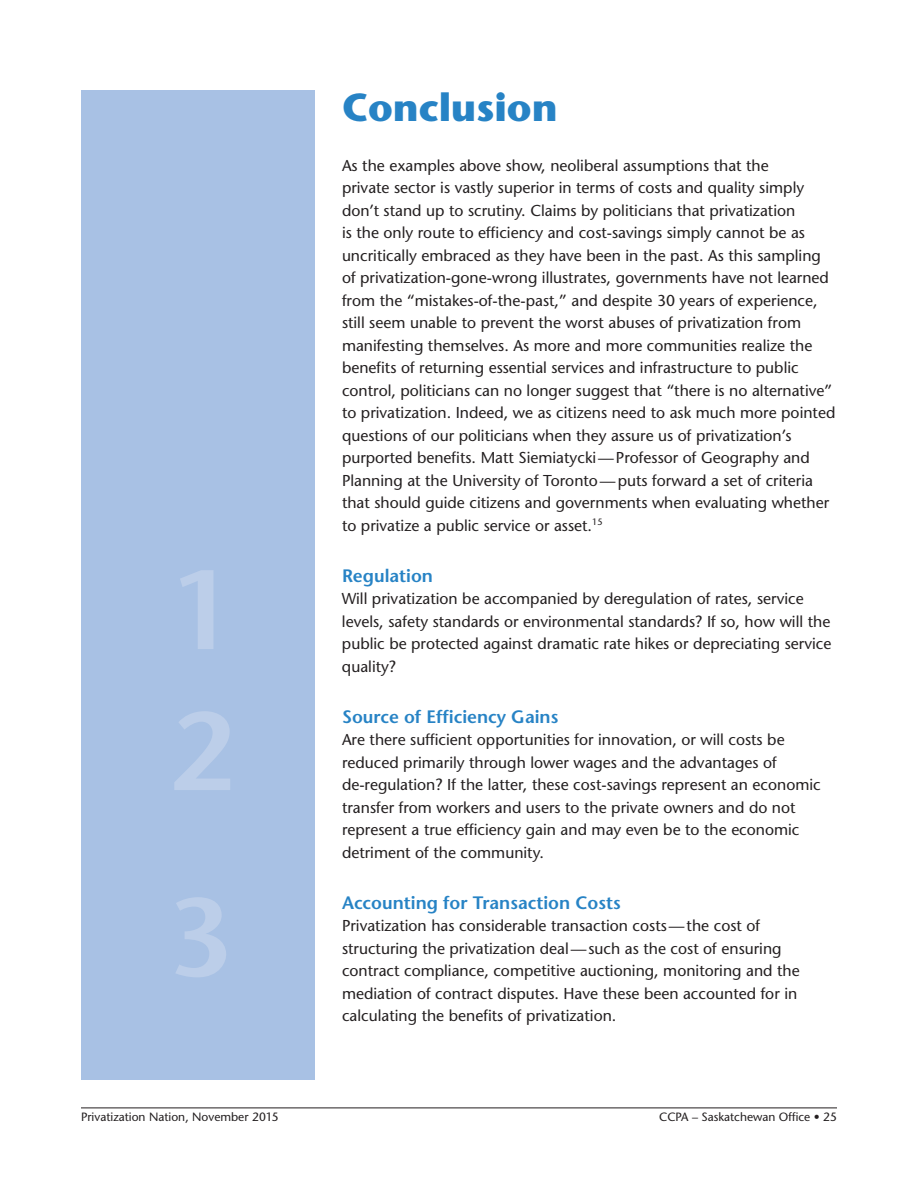
<style>
.page{position:relative;width:918px;height:1188px;background:#fff}
.page>*{position:absolute;margin:0;border:0;box-sizing:border-box;transform-origin:0 0}
.t1{font:700 39px "Stone Sans";color:#2783c5}
.t2{font:600 18px "Stone Sans";color:#2783c5}
.t3{font:15.75px/22.5px "Stone Sans";color:#231f20}
.t4{font:12px "Stone Sans";color:#231f20}
</style>
<div class="page">
<hr style="left:81px;top:1108px;width:756px;height:1px;background:#231f20">
<div style="left:81px;top:90px;width:234px;height:990px;background:#a8c1e4"></div>
<h1 class="t1" style="left:342px;top:83px;width:217px">Conclusion</h1>
<p class="t3" style="left:342px;top:154px;width:495px">As the examples above show, neoliberal assumptions that the<br>private sector is vastly superior in terms of costs and quality simply don’t stand up to scrutiny. Claims by politicians that privatization<br>is the only route to efficiency and cost-savings simply cannot be as uncritically embraced as they have been in the past. As this sampling of privatization-gone-wrong illustrates, governments have not learned from the “mistakes-of-the-past,” and despite 30 years of experience, still seem unable to prevent the worst abuses of privatization from manifesting themselves. As more and more communities realize the benefits of returning essential services and infrastructure to public control, politicians can no longer suggest that “there is no alternative” to privatization. Indeed, we as citizens need to ask much more pointed questions of our politicians when they assure us of privatization’s purported benefits. Matt Siemiatycki—Professor of Geography and Planning at the University of Toronto—puts forward a set of criteria that should guide citizens and governments when evaluating whether to privatize a public service or asset.<sup>15</sup></p>
<p class="t2" style="left:342px;top:564px;width:93px">Regulation</p>
<p class="t3" style="left:342px;top:587px;width:491px">Will privatization be accompanied by deregulation of rates, service levels, safety standards or environmental standards? If so, how will the public be protected against dramatic rate hikes or depreciating service quality?</p>
<p class="t2" style="left:342px;top:705px;width:218px">Source of Efficiency Gains</p>
<p class="t3" style="left:342px;top:728px;width:480px">Are there sufficient opportunities for innovation, or will costs be reduced primarily through lower wages and the advantages of de-regulation? If the latter, these cost-savings represent an economic transfer from workers and users to the private owners and do not represent a true efficiency gain and may even be to the economic detriment of the community.</p>
<p class="t2" style="left:342px;top:891px;width:280px">Accounting for Transaction Costs</p>
<p class="t3" style="left:342px;top:914px;width:459px">Privatization has considerable transaction costs—the cost of structuring the privatization deal—such as the cost of ensuring contract compliance, competitive auctioning, monitoring and the mediation of contract disputes. Have these been accounted for in calculating the benefits of privatization.</p>
<p class="t4" style="left:81px;top:1109px;width:199px">Privatization Nation, November 2015</p>
<p class="t4" style="left:659px;top:1109px;width:179px">CCPA – Saskatchewan Office • 25</p>
</div>
